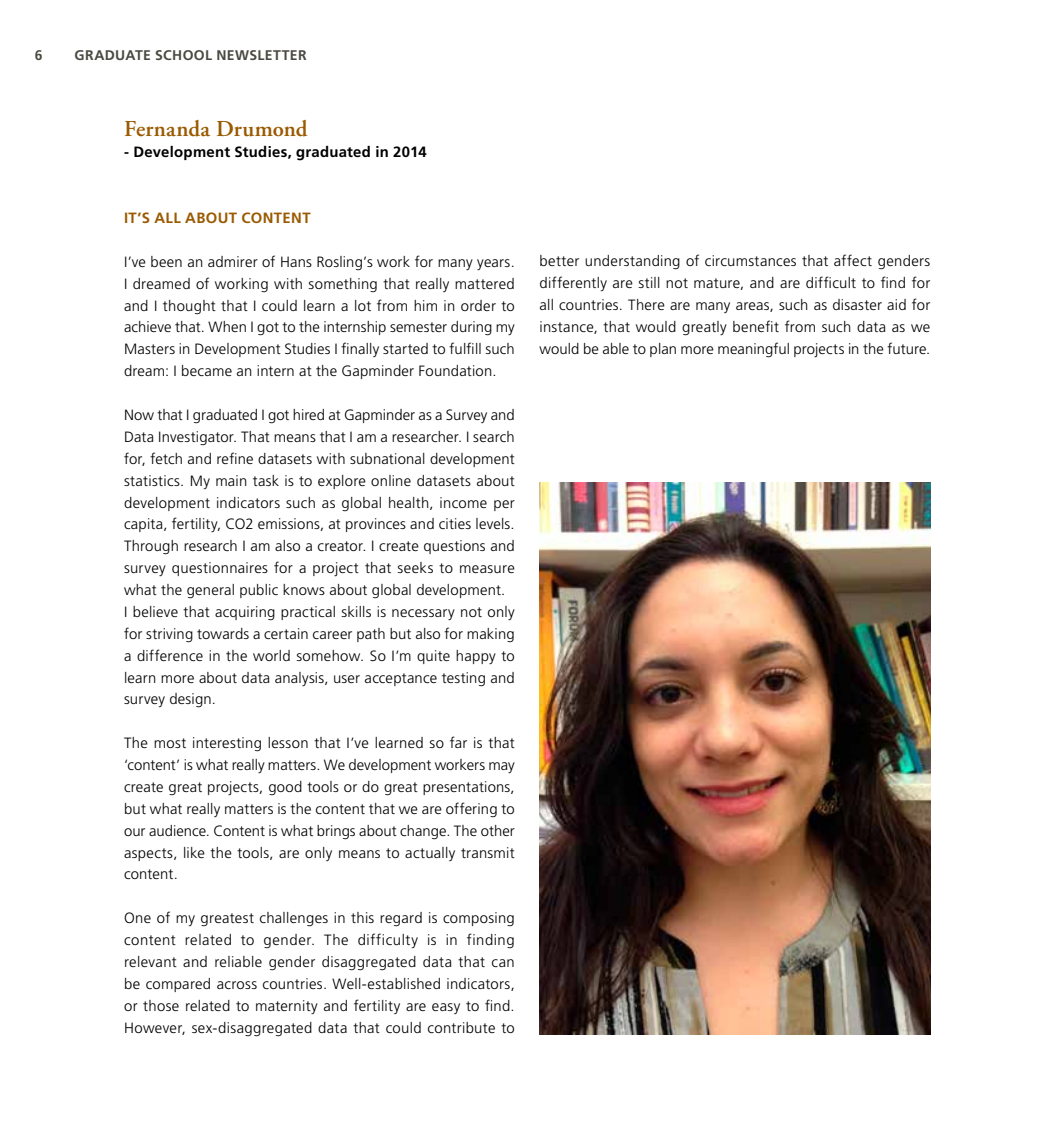
<style>
.page{position:relative;width:1042px;height:1141px;background:#fff}
.page>*{position:absolute;margin:0;border:0;box-sizing:border-box;transform-origin:0 0}
.t1{font:600 22.75px "Adobe Garamond Pro";color:#9a5a02}
.t2{font:300 14.88px/21.9px "Frutiger LT Std";letter-spacing:.015em;color:#000;text-align:justify}
.t3{font:700 14.88px "Frutiger LT Std";letter-spacing:.02em;color:#000}
.t4{font:700 14.88px "Frutiger LT Std";letter-spacing:.025em;color:#9a5a02}
.t5{font:700 14px "Frutiger LT Std";letter-spacing:.025em;color:#4a4941}
</style>
<div class="page">
<img style="left:539px;top:483px;width:391px;height:552px">
<p class="t5" style="left:35px;top:47px;width:9px">6</p>
<p class="t5" style="left:74px;top:47px;width:234px">GRADUATE SCHOOL NEWSLETTER</p>
<h1 class="t1" style="left:124px;top:115px;width:185px">Fernanda Drumond</h1>
<p class="t3" style="left:124px;top:144px;width:304px">- DEVELOPMENT STUDIES, GRADUATED IN 2014</p>
<p class="t4" style="left:124px;top:209px;width:188px">IT’S ALL ABOUT CONTENT</p>
<p class="t2" style="left:124px;top:251px;width:392px">I’ve been an admirer of Hans Rosling’s work for many years.<br>I dreamed of working with something that really mattered and I thought that I could learn a lot from him in order to achieve that. When I got to the internship semester during my Masters in Development Studies I finally started to fulfill such dream: I became an intern at the Gapminder Foundation.</p>
<p class="t2" style="left:124px;top:404px;width:392px;text-align:left">Now that I graduated I got hired at Gapminder as a Survey and Data Investigator. That means that I am a researcher. I search for, fetch and refine datasets with subnational development statistics. My main task is to explore online datasets about development indicators such as global health, income per capita, fertility, CO2 emissions, at provinces and cities levels.<br>Through research I am also a creator. I create questions and survey questionnaires for a project that seeks to measure what the general public knows about global development.<br>I believe that acquiring practical skills is necessary not only for striving towards a certain career path but also for making a difference in the world somehow. So I’m quite happy to learn more about data analysis, user acceptance testing and survey design.</p>
<p class="t2" style="left:124px;top:732px;width:392px">The most interesting lesson that I’ve learned so far is that ‘content’ is what really matters. We development workers may create great projects, good tools or do great presentations, but what really matters is the content that we are offering to our audience. Content is what brings about change. The other aspects, like the tools, are only means to actually transmit content.</p>
<p class="t2" style="left:124px;top:907px;width:392px">One of my greatest challenges in this regard is composing content related to gender. The difficulty is in finding relevant and reliable gender disaggregated data that can be compared across countries. Well-established indicators, or those related to maternity and fertility are easy to find.<br>However, sex-disaggregated data that could contribute to</p>
<p class="t2" style="left:539px;top:250px;width:392px">better understanding of circumstances that affect genders differently are still not mature, and are difficult to find for all countries. There are many areas, such as disaster aid for instance, that would greatly benefit from such data as we would be able to plan more meaningful projects in the future.</p>
</div>
